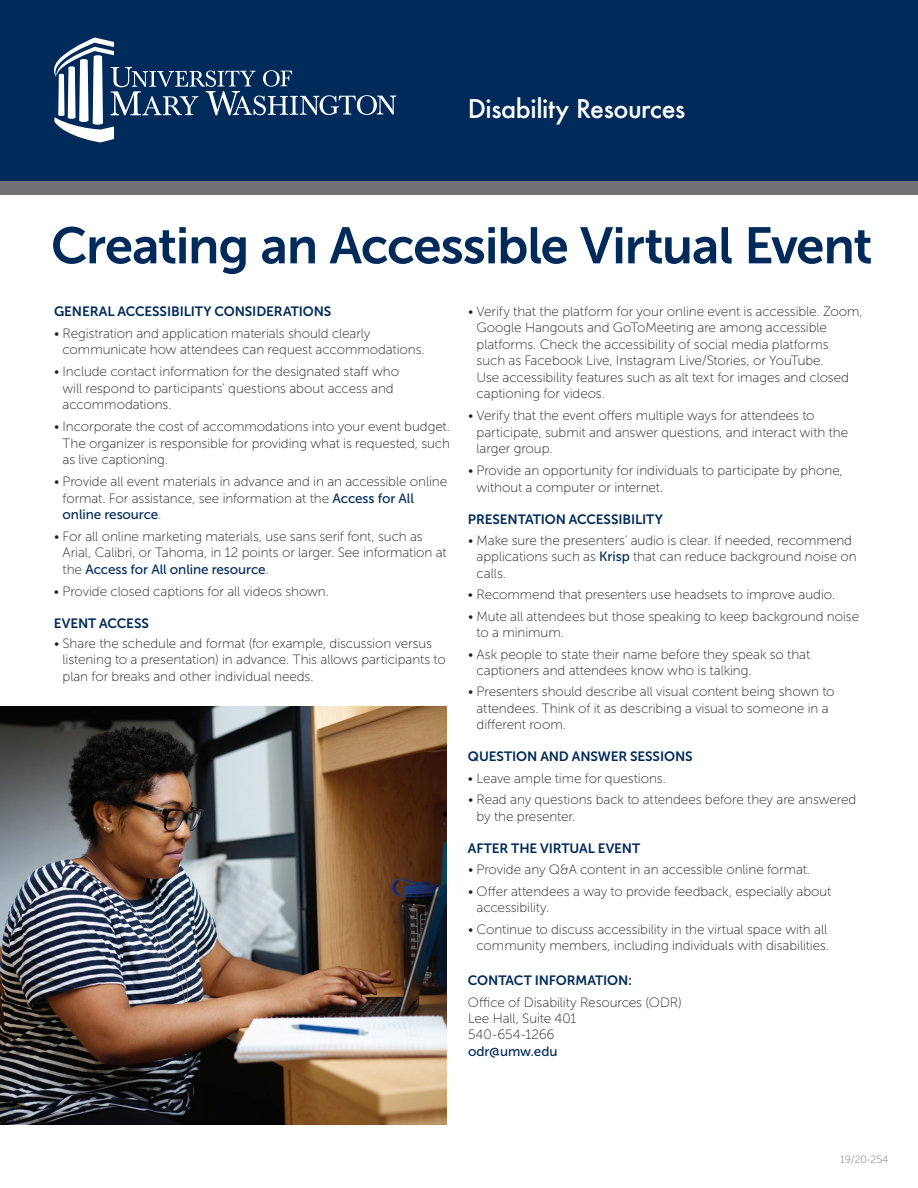
<style>
.page{position:relative;width:918px;height:1188px;background:#fff}
.page>*{position:absolute;margin:0;border:0;box-sizing:border-box;transform-origin:0 0}
.t1{font:51px "Museo Sans 700";letter-spacing:-.025em;color:#002a5a}
.t2{font:500 25.2px "Futura";letter-spacing:-.015em;color:#fff}
.Bullets{font:13.5px/16.5px "Museo Sans 100";letter-spacing:-.005em;color:#231f20}
.Body_Text{font:13.5px/16.5px "Museo Sans 100";letter-spacing:-.005em;color:#231f20}
.Subhead{font:13.5px "Museo Sans 700";letter-spacing:-.01em;color:#002a5a}
.Body_Text-2{font:13.5px "Museo Sans 700";letter-spacing:-.01em;color:#002a5a}
.t3{font:10.5px "Museo Sans 100";letter-spacing:-.01em;color:#717074}
.s1{font-family:"Museo Sans 500";color:#002a5a}
</style>
<div class="page">
<div style="left:0;top:138px;width:918px;height:57px;background:#717074"></div>
<div style="left:0;top:0;width:918px;height:180px;background:#002a5a"></div>
<svg style="left:54px;top:38px;width:342px;height:104px"></svg>
<img style="left:0;top:707px;width:446px;height:418px">
<p class="t2" style="left:468px;top:91px;width:219px">Disability Resources</p>
<p class="t1" style="left:51px;top:217px;width:823px">Creating an Accessible Virtual Event</p>
<h2 class="Subhead" style="left:54px;top:304px;width:279px">GENERAL ACCESSIBILITY CONSIDERATIONS</h2>
<p class="Body_Text" style="left:63px;top:325px;width:364px;text-indent:-9px">• Registration and application materials should clearly communicate how attendees can request accommodations.</p>
<p class="Body_Text" style="left:63px;top:364px;width:338px;text-indent:-9px">• Include contact information for the designated staff who will respond to participants’ questions about access and accommodations.</p>
<p class="Body_Text" style="left:63px;top:418px;width:389px;text-align:justify;text-indent:-9px">• Incorporate the cost of accommodations into your event budget.<br>The organizer is responsible for providing what is requested, such as live captioning.</p>
<p class="Body_Text" style="left:63px;top:473px;width:386px;text-indent:-9px">• Provide all event materials in advance and in an accessible online format. For assistance, see information at the <span class="s1">Access for All online resource</span>.</p>
<p class="Body_Text" style="left:63px;top:528px;width:386px;text-indent:-9px">• For all online marketing materials, use sans serif font, such as<br>Arial, Calibri, or Tahoma, in 12 points or larger. See information at the <span class="s1">Access for All online resource</span>.</p>
<p class="Body_Text" style="left:54px;top:583px;width:277px">• Provide closed captions for all videos shown.</p>
<p class="Body_Text-2" style="left:54px;top:616px;width:96px">EVENT ACCESS</p>
<p class="Bullets" style="left:63px;top:635px;width:385px;text-indent:-9px">• Share the schedule and format (for example, discussion versus listening to a presentation) in advance. This allows participants to plan for breaks and other individual needs.</p>
<p class="Bullets" style="left:477px;top:303px;width:388px;text-indent:-9px">• Verify that the platform for your online event is accessible. Zoom, Google Hangouts and GoToMeeting are among accessible platforms. Check the accessibility of social media platforms<br>such as Facebook Live, Instagram Live/Stories, or YouTube.<br>Use accessibility features such as alt text for images and closed captioning for videos.</p>
<p class="Bullets" style="left:477px;top:408px;width:373px;text-indent:-9px">• Verify that the event offers multiple ways for attendees to participate, submit and answer questions, and interact with the larger group.</p>
<p class="Bullets" style="left:477px;top:463px;width:368px;text-indent:-9px">• Provide an opportunity for individuals to participate by phone, without a computer or internet.</p>
<h2 class="Subhead" style="left:468px;top:512px;width:196px">PRESENTATION ACCESSIBILITY</h2>
<p class="Bullets" style="left:477px;top:533px;width:382px;text-indent:-9px">• Make sure the presenters’ audio is clear. If needed, recommend applications such as <span class="s1">Krisp</span> that can reduce background noise on calls.</p>
<p class="Bullets" style="left:468px;top:587px;width:369px">• Recommend that presenters use headsets to improve audio.</p>
<p class="Bullets" style="left:477px;top:608px;width:384px;text-indent:-9px">• Mute all attendees but those speaking to keep background noise to a minimum.</p>
<p class="Bullets" style="left:477px;top:646px;width:335px;text-indent:-9px">• Ask people to state their name before they speak so that captioners and attendees know who is talking.</p>
<p class="Bullets" style="left:477px;top:684px;width:360px;text-indent:-9px">• Presenters should describe all visual content being shown to attendees. Think of it as describing a visual to someone in a different room.</p>
<h2 class="Subhead" style="left:468px;top:749px;width:226px">QUESTION AND ANSWER SESSIONS</h2>
<p class="Body_Text" style="left:468px;top:770px;width:200px">• Leave ample time for questions.</p>
<p class="Body_Text" style="left:477px;top:792px;width:381px;text-indent:-9px">• Read any questions back to attendees before they are answered by the presenter.</p>
<h2 class="Subhead" style="left:468px;top:840px;width:174px">AFTER THE VIRTUAL EVENT</h2>
<p class="Bullets" style="left:468px;top:862px;width:344px">• Provide any Q&amp;A content in an accessible online format.</p>
<p class="Bullets" style="left:477px;top:883px;width:356px;text-indent:-9px">• Offer attendees a way to provide feedback, especially about accessibility.</p>
<p class="Bullets" style="left:468px;top:921px;width:363px;text-align:right">• Continue to discuss accessibility in the virtual space with all community members, including individuals with disabilities.</p>
<h2 class="Subhead" style="left:468px;top:973px;width:166px">CONTACT INFORMATION:</h2>
<p class="Body_Text" style="left:468px;top:995px;width:215px">Office of Disability Resources (ODR)<br>Lee Hall, Suite 401<br>540-654-1266<br><span class="s1">odr@umw.edu</span></p>
<p class="t3" style="left:840px;top:1154px;width:50px">19/20-254</p>
</div>
